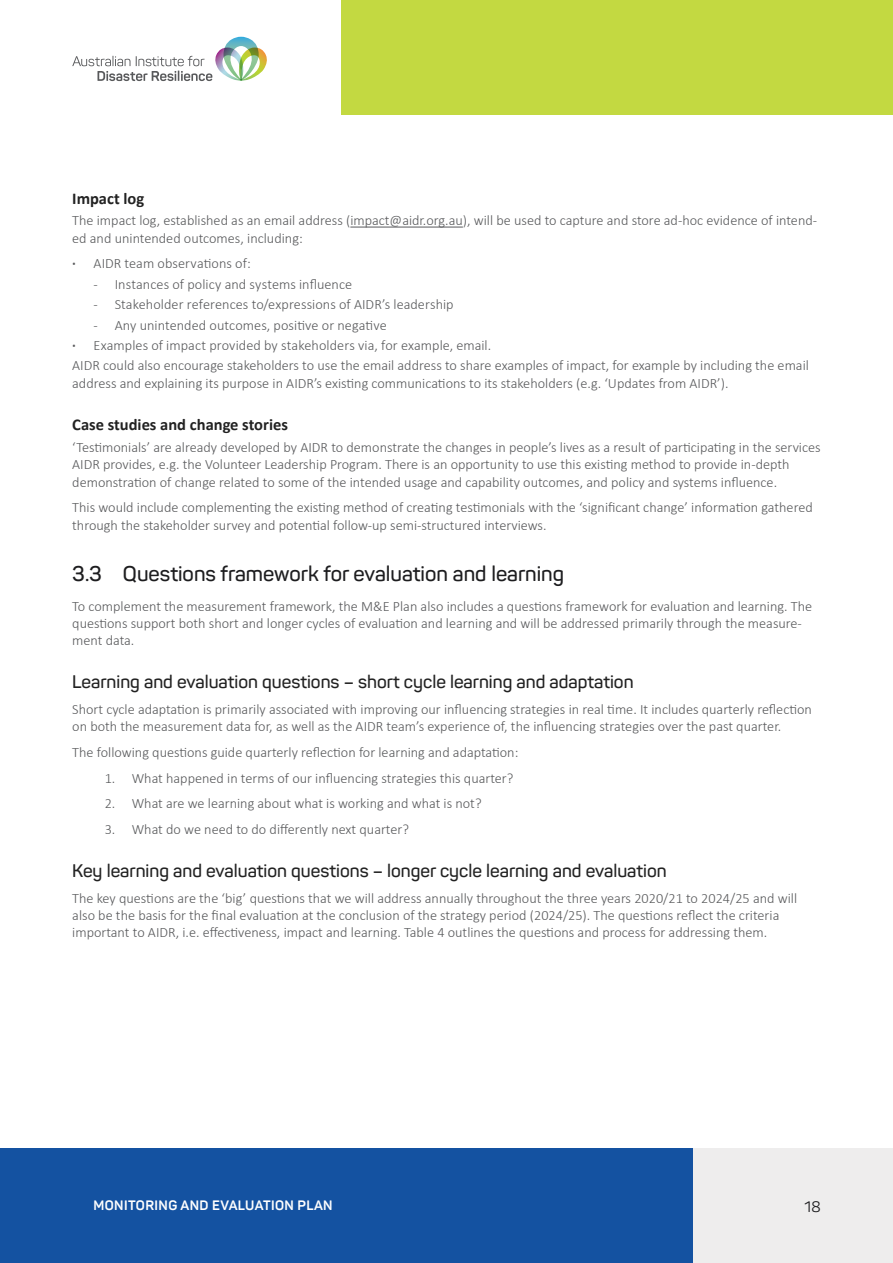
<style>
.page{position:relative;width:893px;height:1263px;background:#fff}
.page>*{position:absolute;margin:0;border:0;box-sizing:border-box;transform-origin:0 0}
.t1{font:600 21px "Panton";color:#1d1d1f}
.t2{font:600 18px "Panton";color:#222}
.t3{font:700 16.5px "Calibri";color:#222}
.t4{font:15px "Panton";color:#1d1d1f}
.t5{font:300 14.25px/17.2px "Calibri";color:#58595b}
.t6{font:700 13.5px "Panton";letter-spacing:.03em;color:#fff}
.s1{font-weight:700}
</style>
<div class="page">
<div style="left:0;top:1148px;width:693px;height:115px;background:#1452a1"></div>
<div style="left:693px;top:1148px;width:200px;height:115px;background:#eeeded"></div>
<div style="left:340px;top:0;width:553px;height:115px;background:#c3d941"></div>
<svg style="left:72px;top:37px;width:195px;height:44px"></svg>
<hr style="left:350px;top:227px;width:113px;height:1px;background:#58595b">
<p class="t3" style="left:72px;top:188px;width:73px">Impact log</p>
<p class="t5" style="left:72px;top:212px;width:746px">The impact log, established as an email address (impact@aidr.org.au), will be used to capture and store ad-hoc evidence of intend&shy;ed and unintended outcomes, including:</p>
<p class="t5" style="left:72px;top:255px;width:180px"><span class="s1">·</span> AIDR team observations of:</p>
<p class="t5" style="left:94px;top:275px;width:260px">- Instances of policy and systems influence</p>
<p class="t5" style="left:94px;top:296px;width:362px">- Stakeholder references to/expressions of AIDR’s leadership</p>
<p class="t5" style="left:72px;top:314px;width:738px;line-height:20.4px;text-indent:21px">- Any unintended outcomes, positive or negative<br><span class="s1">·</span> Examples of impact provided by stakeholders via, for example, email.<br>AIDR could also encourage stakeholders to use the email address to share examples of impact, for example by including the email</p>
<p class="t5" style="left:72px;top:374px;width:658px">address and explaining its purpose in AIDR’s existing communications to its stakeholders (e.g. ‘Updates from AIDR’).</p>
<p class="t3" style="left:72px;top:415px;width:217px">Case studies and change stories</p>
<p class="t5" style="left:72px;top:438px;width:750px">‘Testimonials’ are already developed by AIDR to demonstrate the changes in people’s lives as a result of participating in the services<br>AIDR provides, e.g. the Volunteer Leadership Program. There is an opportunity to use this existing method to provide in-depth demonstration of change related to some of the intended usage and capability outcomes, and policy and systems influence.</p>
<p class="t5" style="left:72px;top:499px;width:742px">This would include complementing the existing method of creating testimonials with the ‘significant change’ information gathered through the stakeholder survey and potential follow-up semi-structured interviews.</p>
<h1 class="t1" style="left:72px;top:560px;width:493px">3.3 Questions framework for evaluation and learning</h1>
<p class="t5" style="left:72px;top:597px;width:741px">To complement the measurement framework, the M&amp;E Plan also includes a questions framework for evaluation and learning. The questions support both short and longer cycles of evaluation and learning and will be addressed primarily through the measure&shy;ment data.</p>
<p class="t2" style="left:72px;top:671px;width:563px">Learning and evaluation questions – short cycle learning and adaptation</p>
<p class="t5" style="left:72px;top:700px;width:741px">Short cycle adaptation is primarily associated with improving our influencing strategies in real time. It includes quarterly reflection on both the measurement data for, as well as the AIDR team’s experience of, the influencing strategies over the past quarter.</p>
<p class="t5" style="left:72px;top:743px;width:448px">The following questions guide quarterly reflection for learning and adaptation:</p>
<p class="t5" style="left:105px;top:769px;width:410px">1. What happened in terms of our influencing strategies this quarter?</p>
<p class="t5" style="left:105px;top:795px;width:378px">2. What are we learning about what is working and what is not?</p>
<p class="t5" style="left:105px;top:820px;width:306px">3. What do we need to do differently next quarter?</p>
<p class="t2" style="left:72px;top:859px;width:596px">Key learning and evaluation questions – longer cycle learning and evaluation</p>
<p class="t5" style="left:72px;top:889px;width:726px">The key questions are the ‘big’ questions that we will address annually throughout the three years 2020/21 to 2024/25 and will also be the basis for the final evaluation at the conclusion of the strategy period (2024/25). The questions reflect the criteria important to AIDR, i.e. effectiveness, impact and learning. Table 4 outlines the questions and process for addressing them.</p>
<p class="t6" style="left:93px;top:1197px;width:241px">MONITORING AND EVALUATION PLAN</p>
<p class="t4" style="left:804px;top:1197px;width:18px">18</p>
</div>
